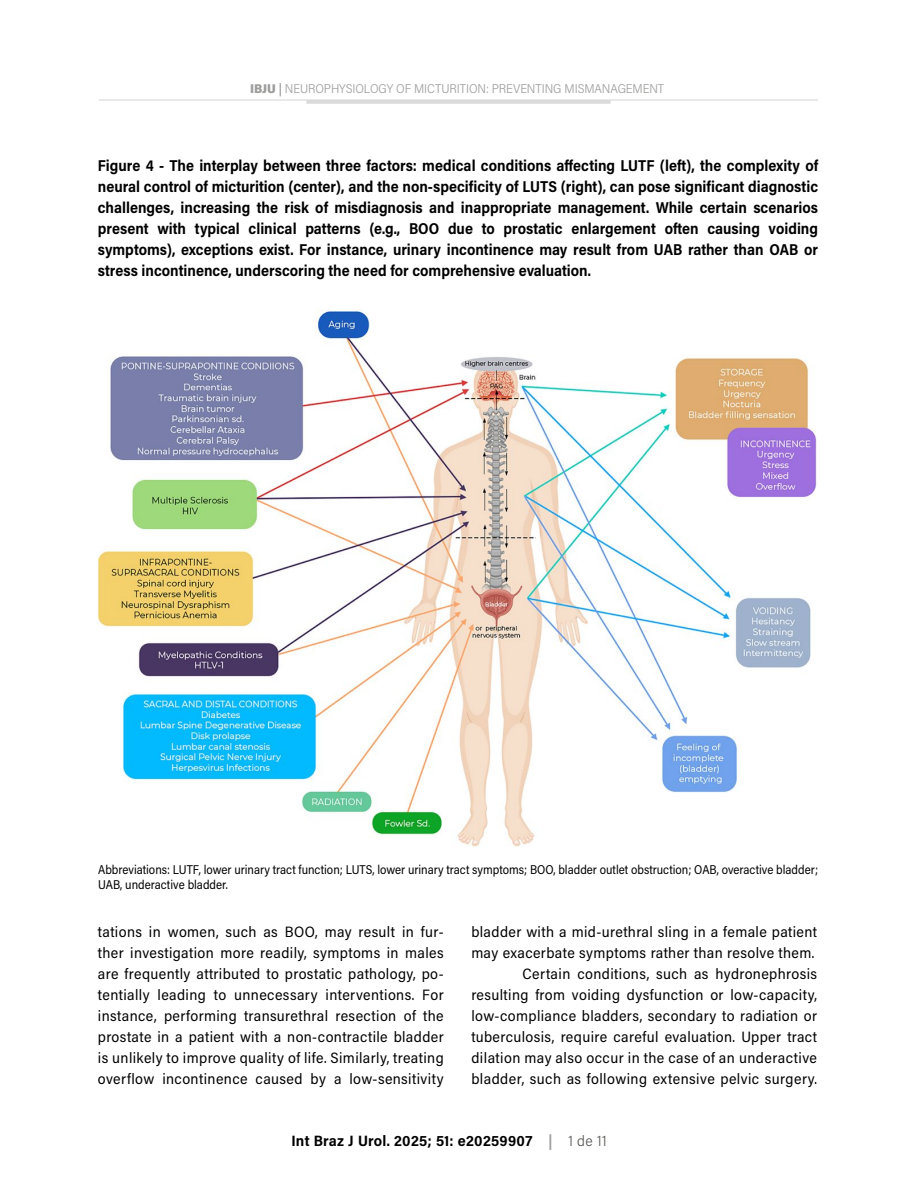
<style>
.page{position:relative;width:898px;height:1200px;background:#fff}
.page>*{position:absolute;margin:0;border:0;box-sizing:border-box;transform-origin:0 0}
.t1{font:700 15.75px/21px "Acumin Pro Semi Cond";color:#000;text-align:justify;scale:.95 1}
.t2{font:15px/21px "Acumin Pro Semi Cond";letter-spacing:.025em;color:#000;text-align:justify}
.t3{font:700 15px "Acumin Pro Semi Cond";letter-spacing:.02em;color:#000}
.t4{font:12.75px/15px "Acumin Pro Semi Cond";color:#000;scale:.95 1}
.t5{font:300 12.75px "Acumin Pro Semi Cond";letter-spacing:-.005em;color:#9d9d9c}
.s1{font-weight:900}
.s2{font-weight:600}
.s3{color:#9d9d9c}
.s4{font-weight:300;color:#575756}
</style>
<div class="page">
<hr style="left:99px;top:99px;width:718px;height:2px;background:#e3e3e3">
<hr style="left:306px;top:100px;width:304px;height:4px;background:#dadada">
<img style="left:98px;top:309px;width:719px;height:538px">
<p class="t5" style="left:250px;top:79px;width:415px"><span class="s1">IBJU</span> <span class="s2">|</span> NEUROPHYSIOLOGY OF MICTURITION: PREVENTING MISMANAGEMENT</p>
<p class="t1" style="left:98px;top:154px;width:759px">Figure 4 - The interplay between three factors: medical conditions affecting LUTF (left), the complexity of neural control of micturition (center), and the non-specificity of LUTS (right), can pose significant diagnostic challenges, increasing the risk of misdiagnosis and inappropriate management. While certain scenarios present with typical clinical patterns (e.g., BOO due to prostatic enlargement often causing voiding symptoms), exceptions exist. For instance, urinary incontinence may result from UAB rather than OAB or stress incontinence, underscoring the need for comprehensive evaluation.</p>
<p class="t4" style="left:98px;top:861px;width:759px">Abbreviations: LUTF, lower urinary tract function; LUTS, lower urinary tract symptoms; BOO, bladder outlet obstruction; OAB, overactive bladder;<br>UAB, underactive bladder.</p>
<p class="t2" style="left:98px;top:920px;width:347px">tations in women, such as BOO, may result in fur&shy;ther investigation more readily, symptoms in males are frequently attributed to prostatic pathology, po&shy;tentially leading to unnecessary interventions. For instance, performing transurethral resection of the prostate in a patient with a non-contractile bladder is unlikely to improve quality of life. Similarly, treating overflow incontinence caused by a low-sensitivity</p>
<p class="t2" style="left:471px;top:920px;width:347px;text-align:right">bladder with a mid-urethral sling in a female patient may exacerbate symptoms rather than resolve them.<br>Certain conditions, such as hydronephrosis resulting from voiding dysfunction or low-capacity, low-compliance bladders, secondary to radiation or tuberculosis, require careful evaluation. Upper tract dilation may also occur in the case of an underactive bladder, such as following extensive pelvic surgery.</p>
<p class="t3" style="left:291px;top:1129px;width:316px">Int Braz J Urol. 2025; 51: e20259907 <span class="s3">|</span> <span class="s4">1 de 11</span></p>
</div>
